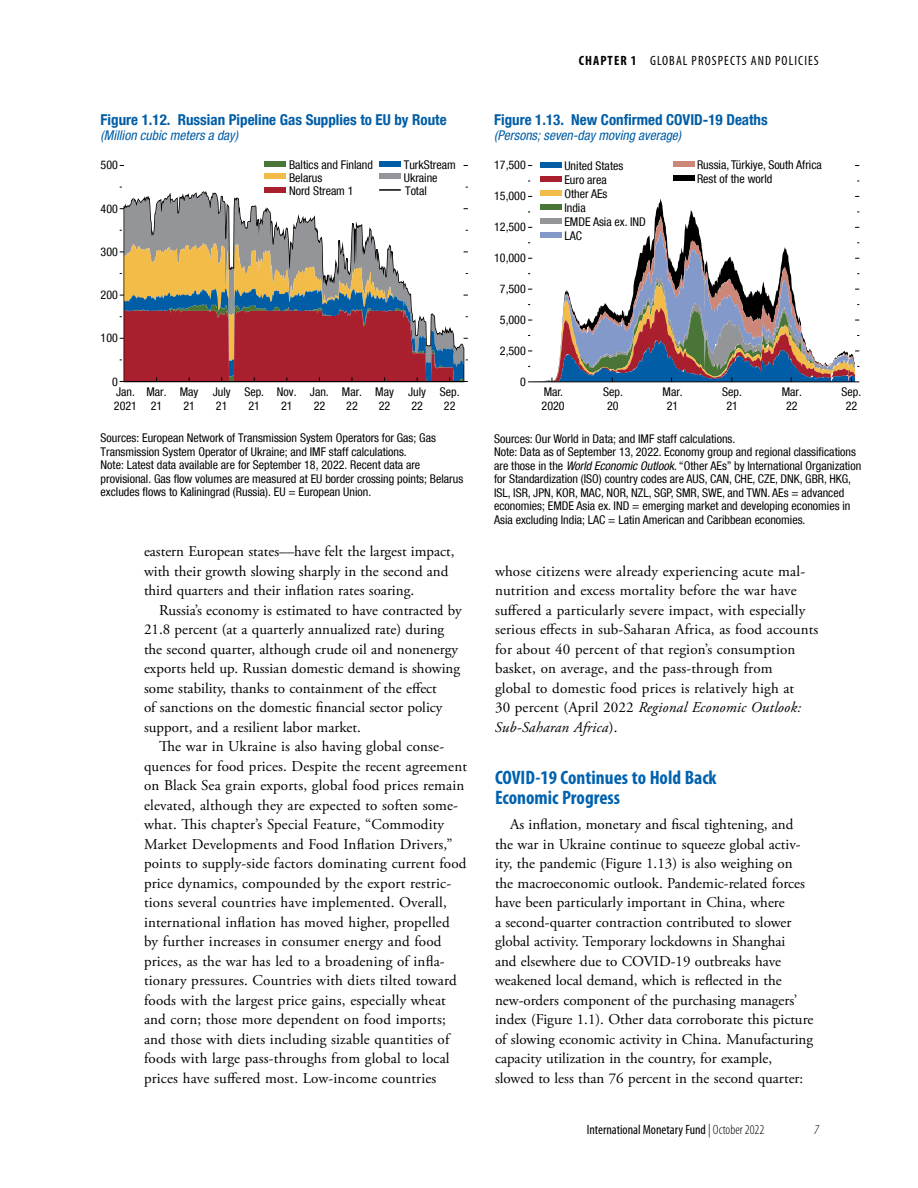
<style>
.page{position:relative;width:918px;height:1188px;background:#fff}
.page>*{position:absolute;margin:0;border:0;box-sizing:border-box;transform-origin:0 0}
.t1{font:700 condensed 19.5px/19.5px "Myriad Pro";color:#0062af}
.t2{font:15px/19.5px "Adobe Garamond Pro";letter-spacing:.005em;color:#000}
.t3{font:700 condensed 15px "Helvetica Neue LT Com";color:#005da6}
.t4{font:condensed 13.5px "Myriad Pro";color:#000}
.t5{font:italic condensed 13.5px "Helvetica Neue LT Com";color:#005da6}
.t6{font:italic 300 condensed 13.5px "Myriad Pro";color:#000}
.t7{font:condensed 12px/13.5px "Helvetica Neue LT Com";color:#000}
.s1{font-weight:700}
.s2{font-style:italic}
.s3{font-weight:300}
</style>
<div class="page">
<svg style="left:122px;top:165px;width:343px;height:218px"></svg>
<svg style="left:124px;top:192px;width:340px;height:51px"></svg>
<hr style="left:120px;top:381px;width:348px;height:1px;background:#000">
<svg style="left:120px;top:243px;width:348px;height:138px"></svg>
<div style="left:264px;top:161px;width:22px;height:6px;background:#497637"></div>
<div style="left:264px;top:174px;width:22px;height:5px;background:#f3bc48"></div>
<div style="left:264px;top:187px;width:22px;height:6px;background:#aa1f2e"></div>
<div style="left:379px;top:161px;width:22px;height:6px;background:#005da6"></div>
<div style="left:379px;top:174px;width:22px;height:5px;background:#939598"></div>
<hr style="left:379px;top:189px;width:22px;height:2px;background:#000">
<svg style="left:542px;top:216px;width:157px;height:15px"></svg>
<svg style="left:532px;top:231px;width:259px;height:42px"></svg>
<svg style="left:528px;top:273px;width:331px;height:108px"></svg>
<hr style="left:528px;top:381px;width:331px;height:1px;background:#000">
<div style="left:673px;top:161px;width:21px;height:6px;background:#cd8779"></div>
<div style="left:673px;top:175px;width:21px;height:6px;background:#000"></div>
<div style="left:540px;top:162px;width:22px;height:5px;background:#005da6"></div>
<div style="left:540px;top:176px;width:22px;height:5px;background:#aa1f2e"></div>
<div style="left:540px;top:190px;width:22px;height:5px;background:#f3bc48"></div>
<div style="left:540px;top:204px;width:22px;height:5px;background:#497637"></div>
<div style="left:540px;top:218px;width:22px;height:5px;background:#939598"></div>
<div style="left:540px;top:232px;width:22px;height:5px;background:#8399ca"></div>
<p class="t3" style="left:101px;top:111px;width:348px">Figure 1.12. Russian Pipeline Gas Supplies to EU by Route</p>
<p class="t5" style="left:101px;top:127px;width:139px">(Million cubic meters a day)</p>
<p class="t7" style="left:101px;top:158px;width:19px">500</p>
<p class="t7" style="left:101px;top:202px;width:19px">400</p>
<p class="t7" style="left:101px;top:245px;width:19px">300</p>
<p class="t7" style="left:101px;top:288px;width:19px">200</p>
<p class="t7" style="left:101px;top:331px;width:19px">100</p>
<p class="t7" style="left:289px;top:159px;width:85px;line-height:12.9px">Baltics and Finland<br>Belarus<br>Nord Stream 1</p>
<p class="t7" style="left:404px;top:159px;width:53px;line-height:12.9px">TurkStream<br>Ukraine<br>Total</p>
<p class="t7" style="left:112px;top:375px;width:7px">0</p>
<p class="t7" style="left:114px;top:385px;width:25px">Jan.<br>2021</p>
<p class="t7" style="left:146px;top:385px;width:22px;text-align:center">Mar.<br>21</p>
<p class="t7" style="left:180px;top:385px;width:20px">May<br>21</p>
<p class="t7" style="left:213px;top:385px;width:19px">July<br>21</p>
<p class="t7" style="left:244px;top:385px;width:21px;text-align:center">Sep.<br>21</p>
<p class="t7" style="left:277px;top:385px;width:21px;text-align:center">Nov.<br>21</p>
<p class="t7" style="left:310px;top:385px;width:20px;text-align:center">Jan.<br>22</p>
<p class="t7" style="left:342px;top:385px;width:22px;text-align:center">Mar.<br>22</p>
<p class="t7" style="left:375px;top:385px;width:20px">May<br>22</p>
<p class="t7" style="left:408px;top:385px;width:19px">July<br>22</p>
<p class="t7" style="left:440px;top:385px;width:21px;text-align:center">Sep.<br>22</p>
<p class="t7" style="left:101px;top:431px;width:364px">Sources: European Network of Transmission System Operators for Gas; Gas Transmission System Operator of Ukraine; and IMF staff calculations.<br>Note: Latest data available are for September 18, 2022. Recent data are provisional. Gas flow volumes are measured at EU border crossing points; Belarus excludes flows to Kaliningrad (Russia). EU = European Union.</p>
<p class="t2" style="left:144px;top:542px;width:312px">eastern European states––have felt the largest impact, with their growth slowing sharply in the second and third quarters and their inflation rates soaring.</p>
<p class="t2" style="left:144px;top:601px;width:319px;text-indent:15px">Russia’s economy is estimated to have contracted by 21.8 percent (at a quarterly annualized rate) during the second quarter, although crude oil and nonenergy exports held up. Russian domestic demand is showing some stability, thanks to containment of the effect<br>of sanctions on the domestic financial sector policy support, and a resilient labor market.</p>
<p class="t2" style="left:144px;top:737px;width:324px;text-indent:15px">The war in Ukraine is also having global conse&shy;quences for food prices. Despite the recent agreement on Black Sea grain exports, global food prices remain elevated, although they are expected to soften some&shy;what. This chapter’s Special Feature, “Commodity Market Developments and Food Inflation Drivers,” points to supply-side factors dominating current food price dynamics, compounded by the export restric&shy;tions several countries have implemented. Overall, international inflation has moved higher, propelled by further increases in consumer energy and food prices, as the war has led to a broadening of infla&shy;tionary pressures. Countries with diets tilted toward foods with the largest price gains, especially wheat and corn; those more dependent on food imports; and those with diets including sizable quantities of foods with large pass-throughs from global to local prices have suffered most. Low-income countries</p>
<p class="t4" style="left:579px;top:53px;width:146px"><span class="s1">CHAPTER 1</span> Global Prospect</p>
<p class="t4" style="left:742px;top:53px;width:46px">s and Policie</p>
<p class="t4" style="left:814px;top:53px;width:6px">s</p>
<p class="t3" style="left:494px;top:111px;width:275px">Figure 1.13. New Confirmed COVID-19 Deaths</p>
<p class="t5" style="left:494px;top:127px;width:189px">(Persons; seven-day moving average)</p>
<p class="t7" style="left:494px;top:158px;width:33px">17,500</p>
<p class="t7" style="left:494px;top:189px;width:33px">15,000</p>
<p class="t7" style="left:494px;top:220px;width:33px">12,500</p>
<p class="t7" style="left:494px;top:251px;width:33px">10,000</p>
<p class="t7" style="left:500px;top:282px;width:27px">7,500</p>
<p class="t7" style="left:500px;top:313px;width:27px">5,000</p>
<p class="t7" style="left:500px;top:344px;width:27px">2,500</p>
<p class="t7" style="left:520px;top:375px;width:7px">0</p>
<p class="t7" style="left:564px;top:159px;width:83px;line-height:14px">United States<br>Euro area<br>Other AEs<br>India<br>EMDE Asia ex. IND<br>LAC</p>
<p class="t7" style="left:697px;top:158px;width:126px">Russia, Türkiye, South Africa<br>Rest of the world</p>
<p class="t7" style="left:542px;top:385px;width:25px">Mar.<br>2020</p>
<p class="t7" style="left:603px;top:385px;width:21px;text-align:center">Sep.<br>20</p>
<p class="t7" style="left:663px;top:385px;width:22px;text-align:center">Mar.<br>21</p>
<p class="t7" style="left:722px;top:385px;width:21px;text-align:center">Sep.<br>21</p>
<p class="t7" style="left:782px;top:385px;width:22px;text-align:center">Mar.<br>22</p>
<p class="t7" style="left:842px;top:385px;width:21px;text-align:center">Sep.<br>22</p>
<p class="t7" style="left:494px;top:432px;width:369px">Sources: Our World in Data; and IMF staff calculations.<br>Note: Data as of September 13, 2022. Economy group and regional classifications are those in the <span class="s2">World Economic Outlook</span>. “Other AEs” by International Organization for Standardization (ISO) country codes are AUS, CAN, CHE, CZE, DNK, GBR, HKG, ISL, ISR, JPN, KOR, MAC, NOR, NZL, SGP, SMR, SWE, and TWN. AEs = advanced economies; EMDE Asia ex. IND = emerging market and developing economies in Asia excluding India; LAC = Latin American and Caribbean economies.</p>
<p class="t2" style="left:495px;top:562px;width:325px">whose citizens were already experiencing acute mal&shy;nutrition and excess mortality before the war have suffered a particularly severe impact, with especially serious effects in sub-Saharan Africa, as food accounts for about 40 percent of that region’s consumption basket, on average, and the pass-through from<br>global to domestic food prices is relatively high at<br>30 percent (April 2022 <span class="s2">Regional Economic Outlook:<br>Sub-Saharan Africa</span>).</p>
<h1 class="t1" style="left:495px;top:768px;width:223px">COVID-19 Continues to Hold Back<br>Economic Progress</h1>
<p class="t2" style="left:495px;top:815px;width:320px;text-indent:15px">As inflation, monetary and fiscal tightening, and the war in Ukraine continue to squeeze global activ&shy;ity, the pandemic (Figure 1.13) is also weighing on the macroeconomic outlook. Pandemic-related forces have been particularly important in China, where<br>a second-quarter contraction contributed to slower global activity. Temporary lockdowns in Shanghai<br>and elsewhere due to COVID-19 outbreaks have weakened local demand, which is reflected in the new-orders component of the purchasing managers’ index (Figure 1.1). Other data corroborate this picture of slowing economic activity in China. Manufacturing capacity utilization in the country, for example, slowed to less than 76 percent in the second quarter:</p>
<p class="t4" style="left:587px;top:1122px;width:179px">International Monetary Fund <span class="s3">| October 2022</span></p>
<p class="t6" style="left:814px;top:1122px;width:6px">7</p>
</div>
